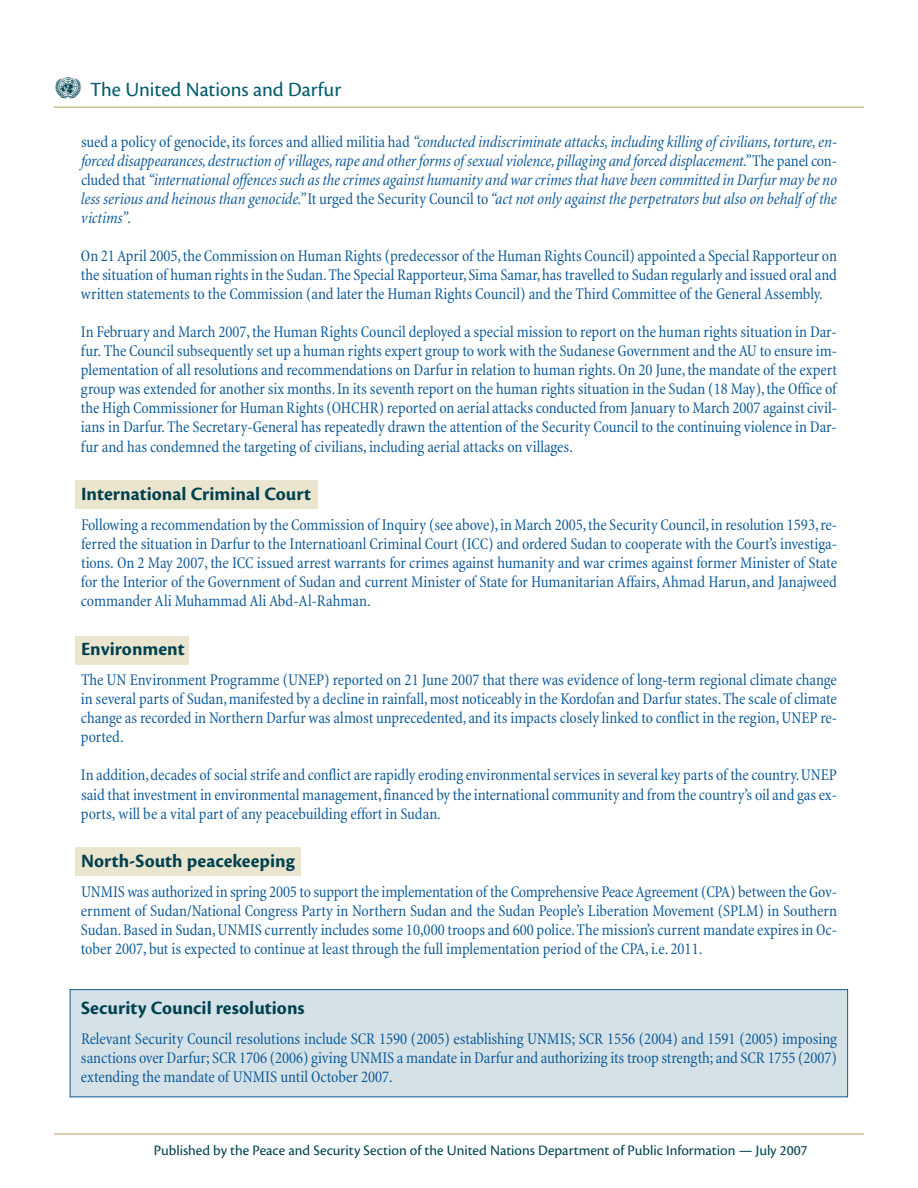
<style>
.page{position:relative;width:918px;height:1188px;background:#fff}
.page>*{position:absolute;margin:0;border:0;box-sizing:border-box;transform-origin:0 0}
.t1{font:30px "UN Logo";color:#004150}
.t2{font:21px "Cronos Pro";color:#005b6c}
.t3{font:700 19.5px "Cronos Pro";color:#004150}
.t4{font:condensed 16.5px/19px "Minion";color:#0c5896;text-align:justify}
.t5{font:italic condensed 16.5px/19px "Minion";letter-spacing:-.005em;color:#0c5896;text-align:justify}
.t6{font:15px "Cronos Pro";color:#004150}
.s1{font-style:normal}
</style>
<div class="page">
<div style="left:70px;top:990px;width:777px;height:106px;background:#d4e1e6"></div>
<div style="left:70px;top:989px;width:778px;height:108px;border:1px solid #0c5896"></div>
<div style="left:75px;top:848px;width:225px;height:28px;background:#eae5cf"></div>
<div style="left:75px;top:480px;width:242px;height:29px;background:#eae5cf"></div>
<div style="left:75px;top:636px;width:114px;height:28px;background:#eae5cf"></div>
<hr style="left:54px;top:106px;width:810px;height:2px;background:#cfc193">
<hr style="left:54px;top:1133px;width:810px;height:2px;background:#cfc193">
<h1 class="t1" style="left:54px;top:70px;width:30px">asdf</h1>
<p class="t2" style="left:90px;top:82px;width:253px">The United Nations and Darfur</p>
<p class="t5" style="left:81px;top:133px;width:758px"><span class="s1">sued a policy of genocide,its forces and allied militia had</span> “conducted indiscriminate attacks, including killing of civilians, torture,en&shy;forced disappearances,destruction of villages,rape and otherforms of sexual violence, pillaging and forced displacement.”<span class="s1">The panel con&shy;cluded that</span> “international offences such as the crimes against humanity and war crimes that have been committed in Darfur may be no less serious and heinous than genocide.”<span class="s1">It urged the Security Council to</span> “act not only against the perpetrators but also on behalf of the victims”<span class="s1">.</span></p>
<p class="t4" style="left:81px;top:248px;width:758px">On 21April 2005,the Commission on Human Rights (predecessor of the Human Rights Council) appointed a Special Rapporteur on the situation of human rights in the Sudan.The Special Rapporteur,Sima Samar,has travelled to Sudan regularly and issued oral and written statements to the Commission (and later the Human Rights Council) and the Third Committee of the General Assembly.</p>
<p class="t4" style="left:81px;top:324px;width:758px">In February and March 2007,the Human Rights Council deployed a special mission to report on the human rights situation in Dar&shy;fur. The Council subsequently set up a human rights expert group to work with the Sudanese Government and theAU to ensure im&shy;plementation of all resolutions and recommendations on Darfur in relation to human rights.On 20 June,the mandate of the expert group was extended for another six months.In its seventh report on the human rights situation in the Sudan (18 May),the Office of the High Commissioner for Human Rights (OHCHR) reported on aerial attacks conducted from January to March 2007 against civil&shy;ians in Darfur.The Secretary-General has repeatedly drawn the attention of the Security Council to the continuing violence in Dar&shy;fur and has condemned the targeting of civilians, including aerial attacks on villages.</p>
<p class="t3" style="left:81px;top:487px;width:232px">International Criminal Court</p>
<p class="t4" style="left:81px;top:517px;width:758px">Following a recommendation by the Commission of Inquiry (see above),in March 2005,the Security Council,in resolution 1593,re&shy;ferred the situation in Darfur to the Internatioanl Criminal Court (ICC) and ordered Sudan to cooperate with the Court’s investiga&shy;tions. On 2 May 2007, the ICC issued arrest warrants for crimes against humanity and war crimes against former Minister of State for the Interior of the Government of Sudan and current Minister of State for Humanitarian Affairs,Ahmad Harun, and Janajweed commander Ali Muhammad Ali Abd-Al-Rahman.</p>
<p class="t3" style="left:81px;top:642px;width:105px">Environment</p>
<p class="t4" style="left:81px;top:672px;width:758px">The UN Environment Programme (UNEP) reported on 21 June 2007 that there was evidence of long-term regional climate change in several parts of Sudan,manifested by a decline in rainfall,most noticeably in the Kordofan and Darfur states.The scale of climate change as recorded in Northern Darfur was almost unprecedented, and its impacts closely linked to conflict in the region,UNEP re&shy;ported.</p>
<p class="t4" style="left:81px;top:767px;width:758px">In addition,decades of social strife and conflict are rapidly eroding environmental services in several key parts of the country.UNEP said that investment in environmental management,financed by the international community and from the country’s oil and gas ex&shy;ports, will be a vital part of any peacebuilding effort in Sudan.</p>
<p class="t3" style="left:81px;top:854px;width:215px">North-South peacekeeping</p>
<p class="t4" style="left:81px;top:884px;width:758px">UNMIS was authorized in spring 2005 to support the implementation of the Comprehensive PeaceAgreement (CPA) between the Gov&shy;ernment of Sudan/National Congress Party in Northern Sudan and the Sudan People’s Liberation Movement (SPLM) in Southern Sudan.Based in Sudan,UNMIS currently includes some 10,000 troops and 600 police.The mission’s current mandate expires in Oc&shy;tober 2007, but is expected to continue at least through the full implementation period of the CPA, i.e. 2011.</p>
<p class="t3" style="left:81px;top:1001px;width:225px">Security Council resolutions</p>
<p class="t4" style="left:81px;top:1031px;width:758px">Relevant Security Council resolutions include SCR 1590 (2005) establishing UNMIS; SCR 1556 (2004) and 1591 (2005) imposing sanctions over Darfur; SCR 1706 (2006) giving UNMIS a mandate in Darfur and authorizing its troop strength; and SCR 1755 (2007) extending the mandate of UNMIS until October 2007.</p>
<p class="t6" style="left:154px;top:1145px;width:655px">Published by the Peace and Security Section of the United Nations Department of Public Information — July 2007</p>
</div>
